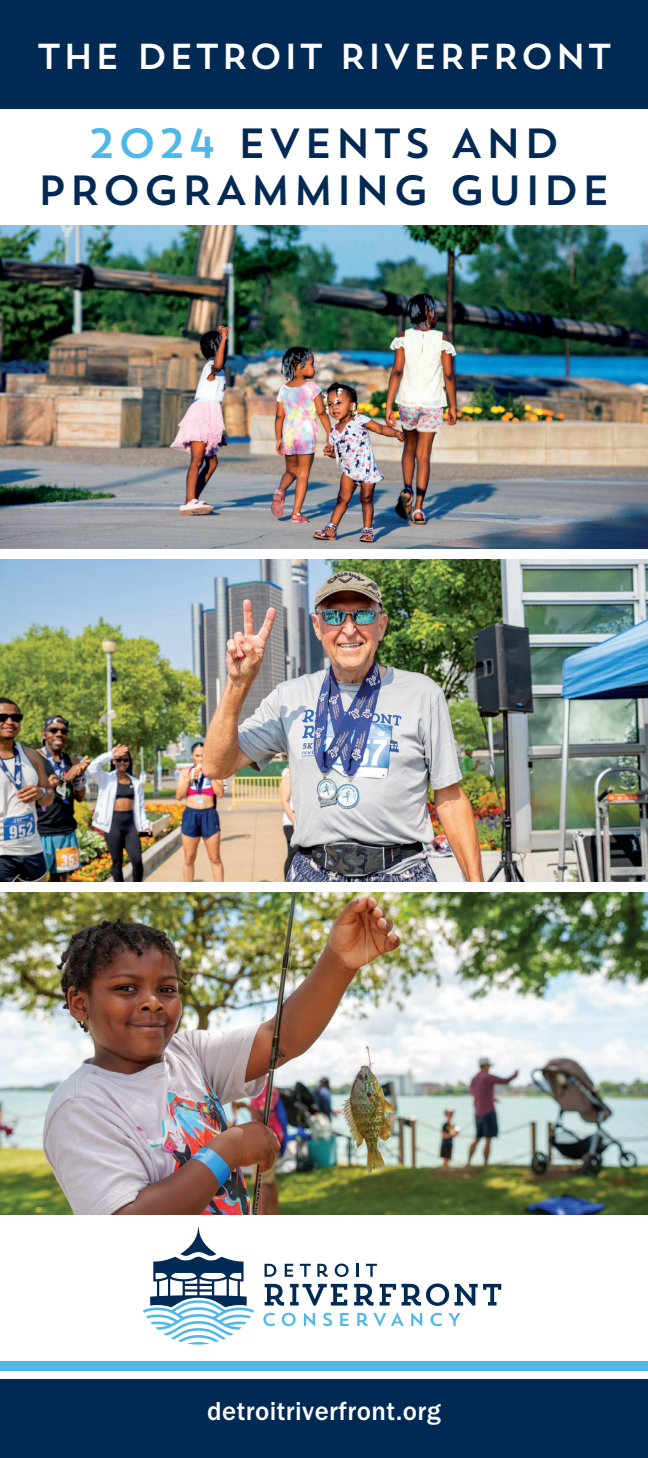
<style>
.page{position:relative;width:648px;height:1458px;background:#fff}
.page>*{position:absolute;margin:0;border:0;box-sizing:border-box;transform-origin:0 0}
.t1{font:42.07px/47.2px "Trend Sans One";letter-spacing:.025em;color:#002a53;text-align:center}
.t2{font:36px "Trend Sans One";letter-spacing:.01em;color:#fff}
.t3{font:500 27px "ITC Franklin Gothic Std";letter-spacing:.015em;color:#fff}
.s1{color:#4eb9e9}
</style>
<div class="page">
<div style="left:0;top:1380px;width:648px;height:78px;background:#002a53"></div>
<img style="left:0;top:225px;width:648px;height:324px">
<img style="left:0;top:559px;width:648px;height:323px">
<img style="left:0;top:892px;width:648px;height:323px">
<div style="left:0;top:1361px;width:648px;height:9px;background:#4eb9e9"></div>
<div style="left:0;top:0;width:648px;height:109px;background:#002a53"></div>
<svg style="left:265px;top:1284px;width:19px;height:22px"></svg>
<svg style="left:290px;top:1284px;width:57px;height:22px"></svg>
<svg style="left:354px;top:1284px;width:20px;height:22px"></svg>
<svg style="left:380px;top:1284px;width:16px;height:22px"></svg>
<svg style="left:402px;top:1283px;width:47px;height:23px"></svg>
<svg style="left:455px;top:1284px;width:46px;height:22px"></svg>
<svg style="left:263px;top:1313px;width:12px;height:13px"></svg>
<svg style="left:282px;top:1313px;width:14px;height:13px"></svg>
<svg style="left:304px;top:1313px;width:11px;height:13px"></svg>
<svg style="left:323px;top:1313px;width:9px;height:13px"></svg>
<svg style="left:340px;top:1313px;width:9px;height:13px"></svg>
<svg style="left:357px;top:1313px;width:47px;height:13px"></svg>
<svg style="left:411px;top:1313px;width:11px;height:13px"></svg>
<svg style="left:431px;top:1313px;width:11px;height:13px"></svg>
<svg style="left:449px;top:1313px;width:11px;height:13px"></svg>
<svg style="left:143px;top:1227px;width:111px;height:115px"></svg>
<hr style="left:187px;top:1342px;width:23px;height:3px;background:#4eb9e9;border-radius:50%">
<svg style="left:265px;top:1264px;width:11px;height:13px"></svg>
<svg style="left:285px;top:1264px;width:8px;height:13px"></svg>
<svg style="left:300px;top:1264px;width:11px;height:13px"></svg>
<svg style="left:317px;top:1264px;width:11px;height:13px"></svg>
<svg style="left:335px;top:1264px;width:14px;height:13px"></svg>
<svg style="left:356px;top:1264px;width:2px;height:13px"></svg>
<svg style="left:366px;top:1264px;width:11px;height:13px"></svg>
<p class="t2" style="left:37px;top:34px;width:577px">THE DETROIT RIVERFRONT</p>
<p class="t1" style="left:37px;top:119px;width:576px"><span class="s1">2024</span> EVENTS AND<br>PROGRAMMING GUIDE</p>
<p class="t3" style="left:207px;top:1396px;width:235px">detroitriverfront.org</p>
</div>
